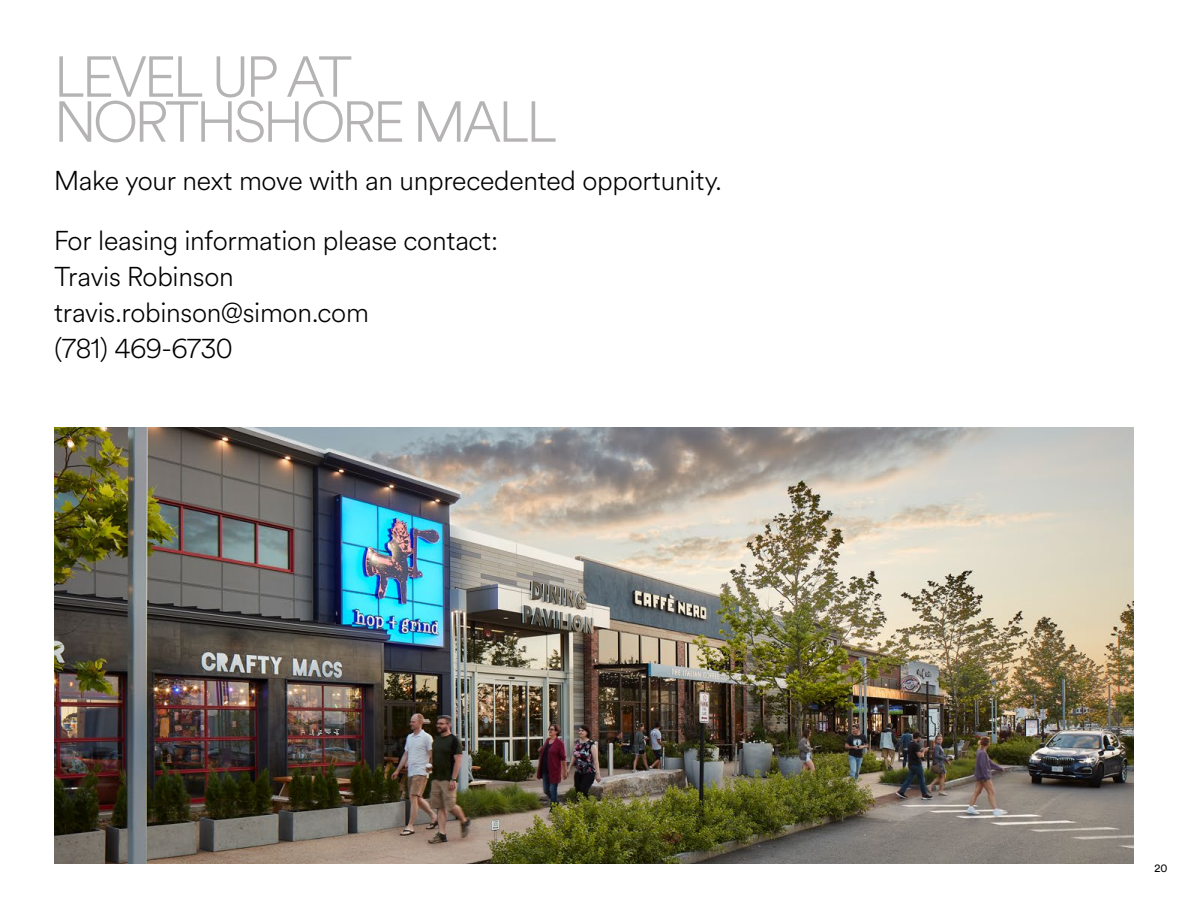
<style>
.page{position:relative;width:1188px;height:918px;background:#fff}
.page>*{position:absolute;margin:0;border:0;box-sizing:border-box;transform-origin:0 0}
.t1{font:300 57px/45px "Simon Circular";letter-spacing:-.06em;color:#b5b3b3}
.t2{font:300 27px/36px "Simon Circular";letter-spacing:-.01em;color:#000}
.t3{font:10.5px "Simon Circular";color:#000}
</style>
<div class="page">
<img style="left:54px;top:427px;width:1080px;height:437px">
<h1 class="t1" style="left:54px;top:52px;width:505px">LEVEL UP AT<br>NORTHSHORE MALL</h1>
<p class="t2" style="left:54px;top:161px;width:670px">Make your next move with an unprecedented opportunity.</p>
<p class="t2" style="left:54px;top:221px;width:446px">For leasing information please contact:<br>Travis Robinson travis.robinson@simon.com<br>(781) 469-6730</p>
<p class="t3" style="left:1154px;top:862px;width:15px">20</p>
</div>
